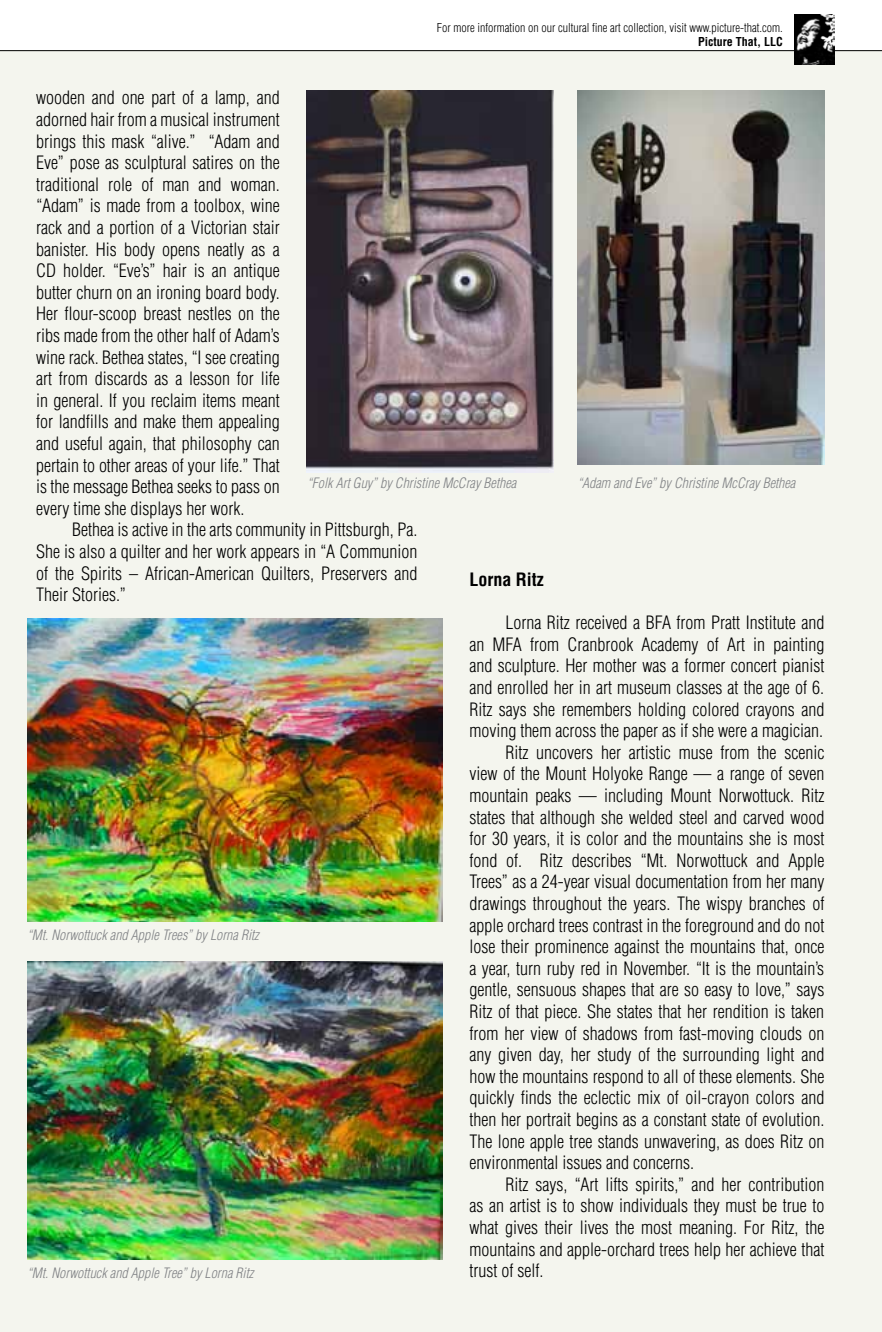
<style>
.page{position:relative;width:882px;height:1332px;background:#fff}
.page>*{position:absolute;margin:0;border:0;box-sizing:border-box;transform-origin:0 0}
.t1{font:300 condensed 18px/21.6px "Helvetica";color:#000;text-align:justify}
.t2{font:700 condensed 18px "Helvetica";color:#000}
.t3{font:italic 300 condensed 14px "Helvetica";color:#808285}
.t4{font:300 condensed 12px "Helvetica";color:#000}
.t5{font:700 condensed 12px "Helvetica";color:#000}
</style>
<div class="page">
<div style="left:0;top:50px;width:882px;height:1282px;background:#f4f5ee"></div>
<hr style="left:0;top:50px;width:882px;height:1px;background:#000">
<img style="left:794px;top:14px;width:40px;height:51px">
<img style="left:578px;top:90px;width:246px;height:375px">
<img style="left:307px;top:90px;width:247px;height:382px">
<img style="left:27px;top:618px;width:415px;height:303px">
<img style="left:27px;top:962px;width:415px;height:297px">
<p class="t4" style="left:437px;top:20px;width:348px">For more information on our cultural fine art collection, visit www.picture-that.com.</p>
<p class="t5" style="left:698px;top:34px;width:86px">Picture That, LLC</p>
<p class="t1" style="left:36px;top:87px;width:245px">wooden and one part of a lamp, and adorned hair from a musical instrument brings this mask “alive.” “Adam and Eve” pose as sculptural satires on the traditional role of man and woman. “Adam” is made from a toolbox, wine rack and a portion of a Victorian stair banister. His body opens neatly as a CD holder. “Eve’s” hair is an antique butter churn on an ironing board body.<br>Her flour-scoop breast nestles on the ribs made from the other half of Adam’s wine rack. Bethea states, “I see creating art from discards as a lesson for life in general. If you reclaim items meant for landfills and make them appealing and useful again, that philosophy can pertain to other areas of your life.” That is the message Bethea seeks to pass on every time she displays her work.</p>
<p class="t1" style="left:36px;top:519px;width:383px;text-indent:36px">Bethea is active in the arts community in Pittsburgh, Pa.<br>She is also a quilter and her work appears in “A Communion of the Spirits – African-American Quilters, Preservers and Their Stories.”</p>
<p class="t3" style="left:307px;top:474px;width:211px">“Folk Art Guy” by Christine McCray Bethea</p>
<p class="t3" style="left:578px;top:474px;width:219px">“Adam and Eve” by Christine McCray Bethea</p>
<p class="t2" style="left:469px;top:568px;width:76px">Lorna Ritz</p>
<p class="t1" style="left:505px;top:612px;width:321px">Lorna Ritz received a BFA from Pratt Institute and</p>
<p class="t1" style="left:469px;top:633px;width:357px">an MFA from Cranbrook Academy of Art in painting</p>
<p class="t1" style="left:469px;top:655px;width:357px">and sculpture. Her mother was a former concert pianist</p>
<p class="t1" style="left:469px;top:677px;width:356px">and enrolled her in art museum classes at the age of 6.</p>
<p class="t1" style="left:469px;top:698px;width:357px">Ritz says she remembers holding colored crayons and</p>
<p class="t1" style="left:469px;top:720px;width:355px">moving them across the paper as if she were a magician.</p>
<p class="t1" style="left:505px;top:741px;width:321px">Ritz uncovers her artistic muse from the scenic</p>
<p class="t1" style="left:469px;top:763px;width:356px">view of the Mount Holyoke Range — a range of seven</p>
<p class="t1" style="left:469px;top:785px;width:357px">mountain peaks — including Mount Norwottuck. Ritz</p>
<p class="t1" style="left:469px;top:806px;width:357px">states that although she welded steel and carved wood</p>
<p class="t1" style="left:469px;top:828px;width:357px">for 30 years, it is color and the mountains she is most</p>
<p class="t1" style="left:469px;top:849px;width:357px">fond of. Ritz describes “Mt. Norwottuck and Apple</p>
<p class="t1" style="left:469px;top:871px;width:357px">Trees” as a 24-year visual documentation from her many</p>
<p class="t1" style="left:469px;top:893px;width:356px">drawings throughout the years. The wispy branches of</p>
<p class="t1" style="left:469px;top:914px;width:357px">apple orchard trees contrast in the foreground and do not</p>
<p class="t1" style="left:469px;top:936px;width:357px">lose their prominence against the mountains that, once</p>
<p class="t1" style="left:469px;top:957px;width:356px">a year, turn ruby red in November. “It is the mountain’s</p>
<p class="t1" style="left:469px;top:979px;width:357px">gentle, sensuous shapes that are so easy to love,” says</p>
<p class="t1" style="left:469px;top:1001px;width:356px">Ritz of that piece. She states that her rendition is taken</p>
<p class="t1" style="left:469px;top:1022px;width:357px">from her view of shadows from fast-moving clouds on</p>
<p class="t1" style="left:469px;top:1044px;width:357px">any given day, her study of the surrounding light and</p>
<p class="t1" style="left:469px;top:1065px;width:356px">how the mountains respond to all of these elements. She</p>
<p class="t1" style="left:469px;top:1087px;width:357px">quickly finds the eclectic mix of oil-crayon colors and</p>
<p class="t1" style="left:469px;top:1109px;width:357px">then her portrait begins as a constant state of evolution.</p>
<p class="t1" style="left:469px;top:1130px;width:356px">The lone apple tree stands unwavering, as does Ritz on</p>
<p class="t1" style="left:469px;top:1152px;width:226px">environmental issues and concerns.</p>
<p class="t1" style="left:505px;top:1173px;width:321px">Ritz says, “Art lifts spirits,” and her contribution</p>
<p class="t1" style="left:469px;top:1195px;width:357px">as an artist is to show individuals they must be true to</p>
<p class="t1" style="left:469px;top:1217px;width:356px">what gives their lives the most meaning. For Ritz, the</p>
<p class="t1" style="left:469px;top:1238px;width:357px">mountains and apple-orchard trees help her achieve that</p>
<p class="t1" style="left:469px;top:1260px;width:75px">trust of self.</p>
<p class="t3" style="left:27px;top:926px;width:233px">“Mt. Norwottuck and Apple Trees” by Lorna Ritz</p>
<p class="t3" style="left:27px;top:1264px;width:228px">“Mt. Norwottuck and Apple Tree” by Lorna Ritz</p>
</div>
